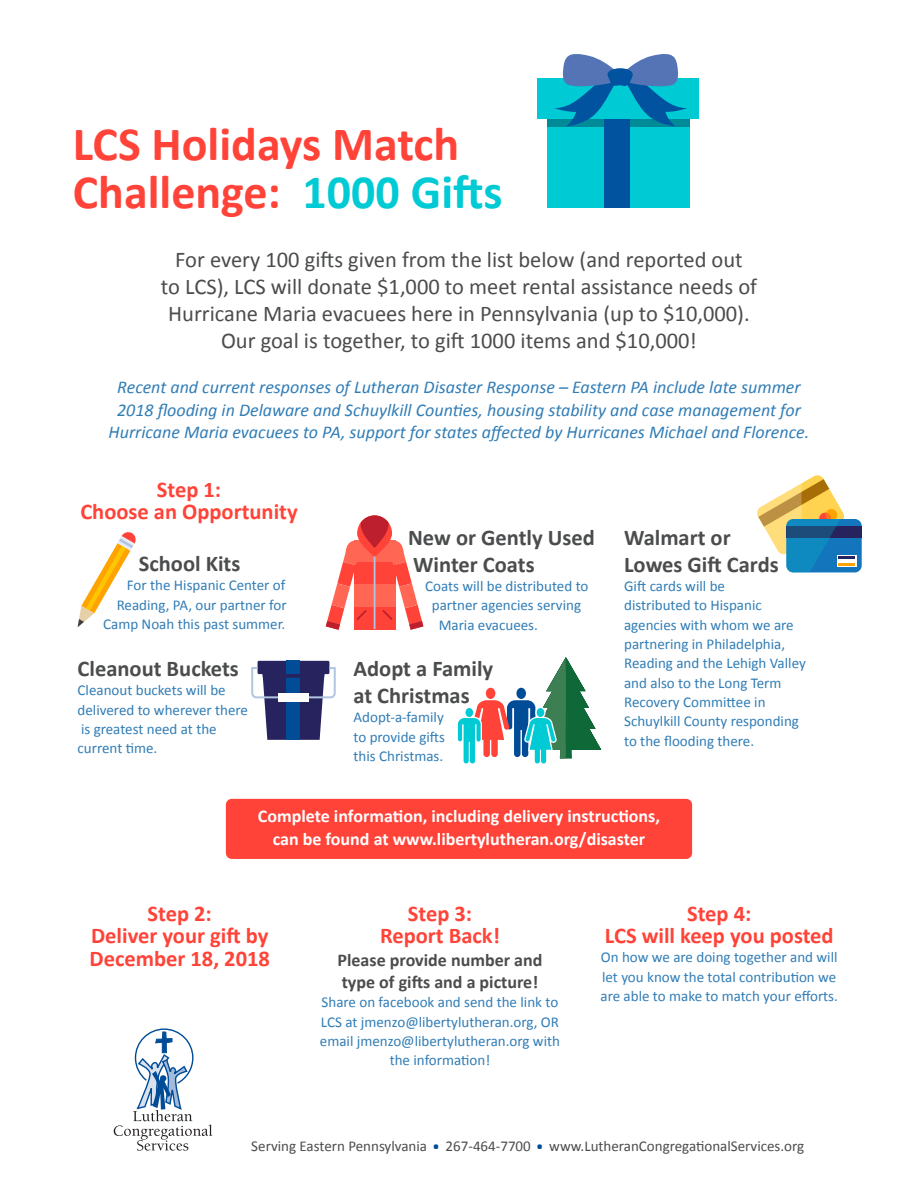
<style>
.page{position:relative;width:918px;height:1188px;background:#fff}
.page>*{position:absolute;margin:0;border:0;box-sizing:border-box;transform-origin:0 0}
.t1{font:700 48px/48px "Calibri";color:#ff4338}
.t2{font:42px "Calibri";color:#004c97}
.t3{font:22.5px/27px "Calibri";color:#4b4c4d;text-align:center}
.t4{font:700 22.5px/22.5px "Calibri";color:#ff4338;text-align:center}
.t5{font:700 22.5px/27px "Calibri";color:#4b4c4d}
.t6{font:italic 18px/22.5px "Calibri";color:#317db6;text-align:center}
.t7{font:700 18px/22.5px "Calibri";color:#fff;text-align:center}
.t8{font:700 18px/22.5px "Calibri";color:#4b4c4d}
.t9{font:15px/19.4px "Calibri";color:#317db6}
.t10{font:15px "Calibri";color:#4b4c4d}
.s1{color:#00cad4}
</style>
<div class="page">
<svg style="left:114px;top:1028px;width:98px;height:123px"></svg>
<div style="left:547px;top:103px;width:143px;height:104px;background:#00cad4"></div>
<div style="left:547px;top:103px;width:143px;height:24px;background:#008996"></div>
<div style="left:605px;top:115px;width:25px;height:92px;background:#0153a0"></div>
<div style="left:537px;top:78px;width:162px;height:41px;background:#00cad4"></div>
<svg style="left:554px;top:54px;width:133px;height:73px"></svg>
<div style="left:226px;top:799px;width:466px;height:60px;background:#ff4338;border-radius:6px"></div>
<svg style="left:78px;top:532px;width:58px;height:95px"></svg>
<div style="left:258px;top:661px;width:71px;height:13px;background:#27235f"></div>
<svg style="left:251px;top:666px;width:85px;height:74px"></svg>
<div style="left:287px;top:661px;width:13px;height:79px;background:#004c97"></div>
<div style="left:278px;top:693px;width:31px;height:9px;background:#fff"></div>
<hr style="left:263px;top:674px;width:61px;height:4px;background:#27235f">
<svg style="left:457px;top:657px;width:144px;height:107px"></svg>
<div style="left:786px;top:519px;width:76px;height:53px;background:#1376bc;border-radius:7px"></div>
<div style="left:786px;top:526px;width:76px;height:12px;background:#27235f"></div>
<div style="left:837px;top:555px;width:19px;height:12px;background:#fff"></div>
<svg style="left:757px;top:475px;width:98px;height:97px"></svg>
<svg style="left:326px;top:515px;width:97px;height:115px"></svg>
<h1 class="t1" style="left:73px;top:120px;width:431px">LCS Holidays Match<br>Challenge: <span class="s1">1000 Gifts</span></h1>
<p class="t3" style="left:161px;top:246px;width:598px">For every 100 gifts given from the list below (and reported out<br>to LCS), LCS will donate $1,000 to meet rental assistance needs of Hurricane Maria evacuees here in Pennsylvania (up to $10,000).<br>Our goal is together, to gift 1000 items and $10,000!</p>
<p class="t6" style="left:109px;top:375px;width:702px">Recent and current responses of Lutheran Disaster Response – Eastern PA include late summer<br>2018 flooding in Delaware and Schuylkill Counties, housing stability and case management for<br>Hurricane Maria evacuees to PA, support for states affected by Hurricanes Michael and Florence.</p>
<h3 class="t4" style="left:80px;top:478px;width:219px">Step 1:<br>Choose an Opportunity</h3>
<h3 class="t5" style="left:139px;top:550px;width:103px">School Kits</h3>
<p class="t9" style="left:103px;top:576px;width:185px;text-align:right">For the Hispanic Center of<br>Reading, PA, our partner for<br>Camp Noah this past summer.</p>
<h3 class="t5" style="left:78px;top:655px;width:163px">Cleanout Buckets</h3>
<p class="t9" style="left:78px;top:681px;width:172px">Cleanout buckets will be delivered to wherever there is greatest need at the current time.</p>
<h3 class="t5" style="left:408px;top:524px;width:188px">New or Gently Used<br>Winter Coats</h3>
<p class="t9" style="left:425px;top:576px;width:165px">Coats will be distributed to</p>
<p class="t9" style="left:432px;top:596px;width:151px">partner agencies serving</p>
<p class="t9" style="left:439px;top:615px;width:101px">Maria evacuees.</p>
<h3 class="t5" style="left:354px;top:655px;width:141px">Adopt a Family at Christmas</h3>
<p class="t9" style="left:354px;top:708px;width:93px;text-align:justify">Adopt-a-family to provide gifts this Christmas.</p>
<h3 class="t5" style="left:624px;top:524px;width:156px">Walmart or<br>Lowes Gift Cards</h3>
<p class="t9" style="left:624px;top:576px;width:183px">Gift cards will be<br>distributed to Hispanic agencies with whom we are partnering in Philadelphia,<br>Reading and the Lehigh Valley and also to the Long Term<br>Recovery Committee in<br>Schuylkill County responding to the flooding there.</p>
<p class="t7" style="left:258px;top:805px;width:404px">Complete information, including delivery instructions, can be found at www.libertylutheran.org/disaster</p>
<h3 class="t4" style="left:90px;top:902px;width:182px">Step 2:<br>Deliver your gift by<br>December 18, 2018</h3>
<h3 class="t4" style="left:380px;top:902px;width:121px">Step 3:<br>Report Back!</h3>
<p class="t8" style="left:338px;top:948px;width:206px">Please provide number and type of gifts and a picture!</p>
<p class="t9" style="left:320px;top:993px;width:242px;text-align:center">Share on facebook and send the link to LCS at jmenzo@libertylutheran.org, OR email jmenzo@libertylutheran.org with the information!</p>
<h3 class="t4" style="left:605px;top:902px;width:230px">Step 4:<br>LCS will keep you posted</h3>
<p class="t9" style="left:601px;top:948px;width:239px;text-align:justify">On how we are doing together and will let you know the total contribution we are able to make to match your efforts.</p>
<p class="t10" style="left:251px;top:1136px;width:177px">Serving Eastern Pennsylvania</p>
<h2 class="t2" style="left:431px;top:1108px;width:12px">.</h2>
<p class="t10" style="left:446px;top:1136px;width:87px">267-464-7700</p>
<h2 class="t2" style="left:534px;top:1108px;width:12px">.</h2>
<p class="t10" style="left:549px;top:1136px;width:257px">www.LutheranCongregationalServices.org</p>
</div>
